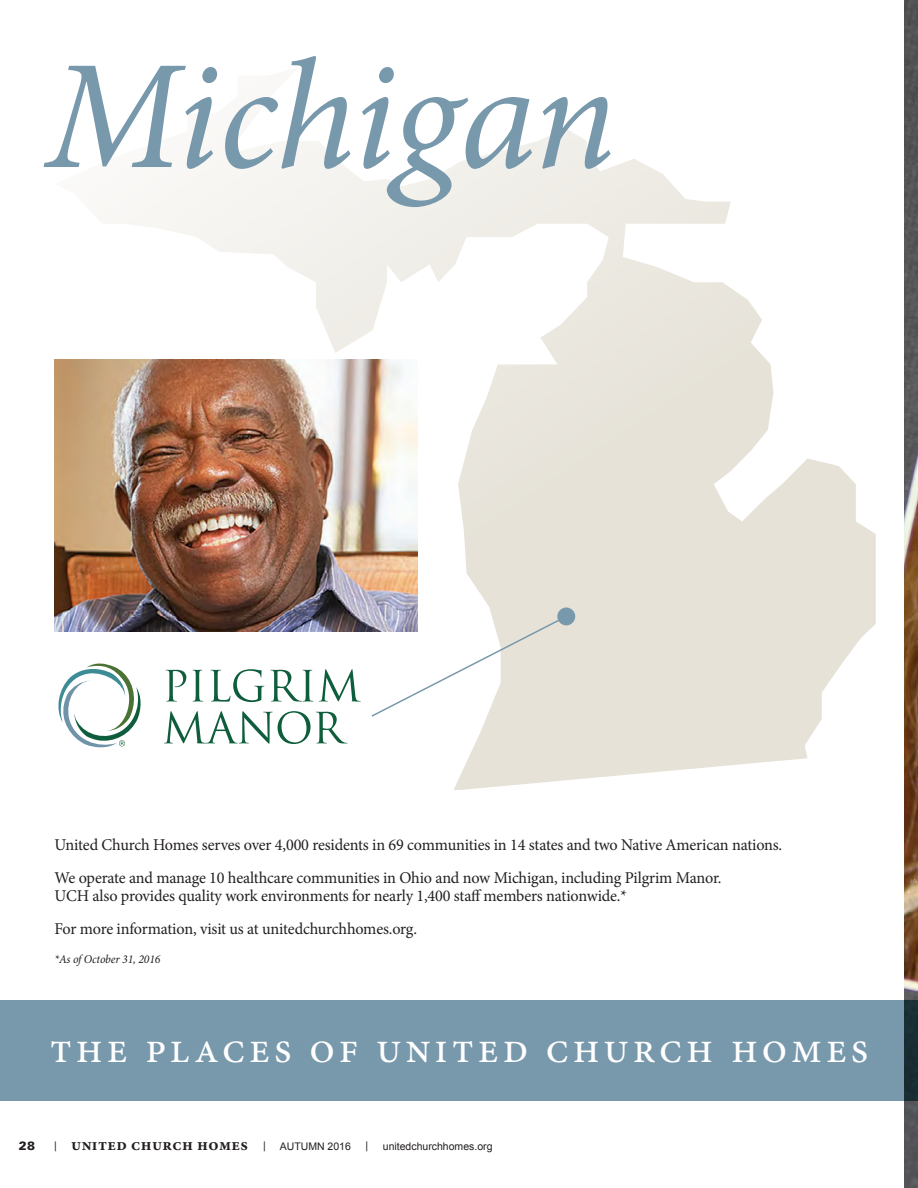
<style>
.page{position:relative;width:918px;height:1188px;background:#fff}
.page>*{position:absolute;margin:0;border:0;box-sizing:border-box;transform-origin:0 0}
.Body{font:italic 156px "Minion Pro";letter-spacing:-.01em;color:#7898ac}
.Body-2{font:43.5px "Minion Pro";letter-spacing:.09em;color:#fff}
.Body-3{font:16.5px/18.8px "Minion Pro";letter-spacing:-.01em;color:#231f20}
.t1{font:700 16.5px "Minion Pro";letter-spacing:.025em;color:#231f20}
.Body-4{font:italic 12px "Minion Pro";letter-spacing:-.01em;color:#231f20}
.t2{font:900 12px "Univers";color:#231f20}
.t3{font:10.5px "Arial";color:#231f20}
.s1{font-family:"Arial";font-weight:400;font-size:10.5px}
</style>
<div class="page">
<svg style="left:55px;top:129px;width:821px;height:661px"></svg>
<div style="left:0;top:1000px;width:918px;height:100px;background:#7898ac"></div>
<div style="left:557px;top:608px;width:18px;height:17px;background:#7898ac;border-radius:50%"></div>
<svg style="left:370px;top:614px;width:198px;height:104px"></svg>
<img style="left:54px;top:360px;width:364px;height:272px">
<img style="left:904px;top:0;width:14px;height:1188px">
<div style="left:904px;top:1000px;width:14px;height:100px;background:#192e33"></div>
<svg style="left:55px;top:662px;width:88px;height:87px"></svg>
<svg style="left:166px;top:670px;width:20px;height:32px"></svg>
<svg style="left:193px;top:670px;width:10px;height:32px"></svg>
<svg style="left:211px;top:669px;width:53px;height:33px"></svg>
<svg style="left:270px;top:670px;width:43px;height:32px"></svg>
<svg style="left:319px;top:669px;width:42px;height:33px"></svg>
<svg style="left:164px;top:711px;width:183px;height:33px"></svg>
<p class="Body" style="left:44px;top:11px;width:574px">Michigan</p>
<p class="Body-3" style="left:55px;top:836px;width:729px">United Church Homes serves over 4,000 residents in 69 communities in 14 states and two Native American nations.</p>
<p class="Body-3" style="left:55px;top:868px;width:669px">We operate and manage 10 healthcare communities in Ohio and now Michigan, including Pilgrim Manor.<br>UCH also provides quality work environments for nearly 1,400 staff members nationwide.*</p>
<p class="Body-3" style="left:55px;top:919px;width:364px">For more information, visit us at unitedchurchhomes.org.</p>
<p class="Body-4" style="left:55px;top:951px;width:107px">*As of October 31, 2016</p>
<p class="Body-2" style="left:50px;top:1019px;width:820px">The PLACES of United Church Homes</p>
<p class="t2" style="left:19px;top:1138px;width:18px">28</p>
<p class="t1" style="left:54px;top:1133px;width:196px"><span class="s1">|</span> UNITED CHURCH HOMES</p>
<p class="t3" style="left:263px;top:1138px;width:4px">|</p>
<p class="t3" style="left:280px;top:1140px;width:73px">AUTUMN 2016</p>
<p class="t3" style="left:366px;top:1138px;width:4px">|</p>
<p class="t3" style="left:383px;top:1140px;width:111px">unitedchurchhomes.org</p>
</div>
